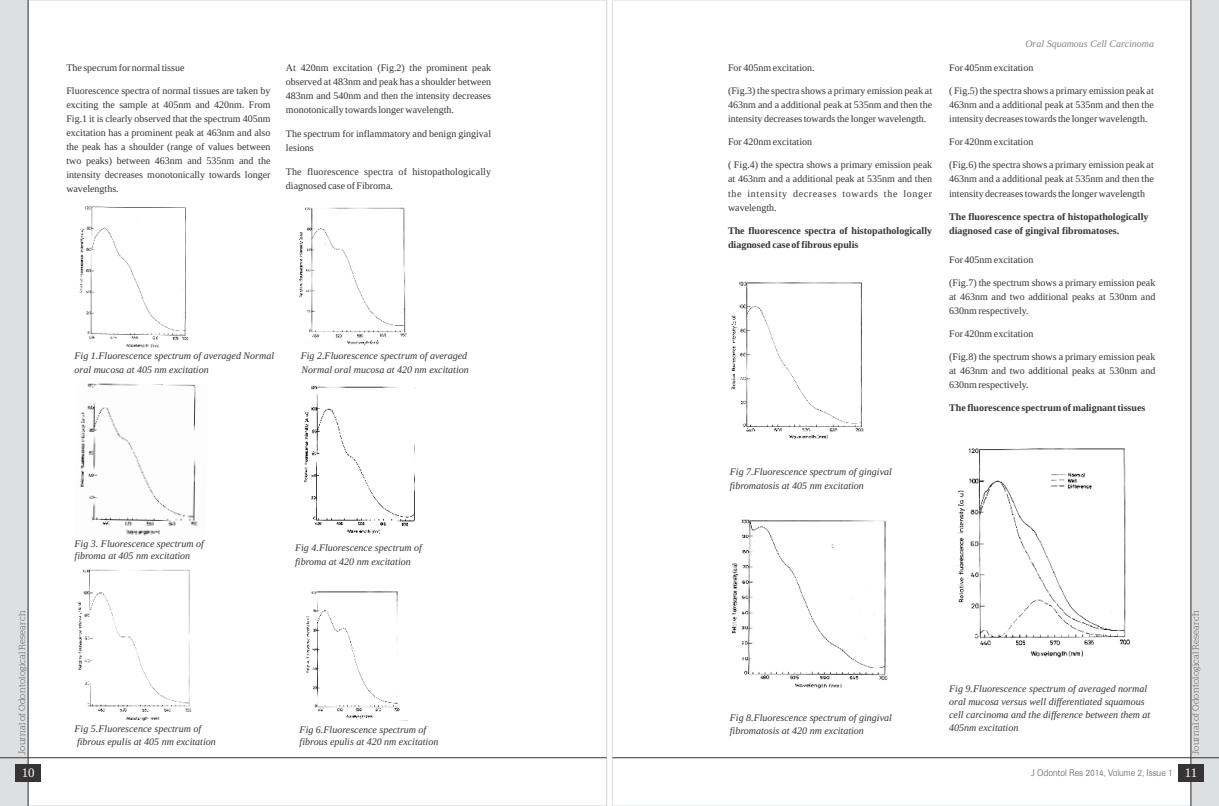
<style>
.page{position:relative;width:1219px;height:806px;background:#fff}
.page>*{position:absolute;margin:0;border:0;box-sizing:border-box;transform-origin:0 0}
.t1{font:13px "Liberation Serif";color:#fefefe}
.t2{font:10px/14px "Liberation Serif";color:#373435;text-align:justify}
.t3{font:italic 10px/13.8px "Liberation Serif";color:#373435}
.t4{font:700 10px/14px "Liberation Serif";color:#373435}
.t5{font:italic 10px "Liberation Serif";color:#848688}
.t6{font:300 9.5px "Imago";color:#606062}
.t7{font:300 9px "Stag";letter-spacing:.03em;color:#606062}
.s1{font-family:"Liberation Serif";font-weight:400;font-size:13px;color:#fefefe}
</style>
<div class="page">
<img style="left:79px;top:206px;width:110px;height:142px">
<img style="left:306px;top:591px;width:94px;height:128px">
<img style="left:77px;top:569px;width:115px;height:152px">
<img style="left:730px;top:519px;width:158px;height:168px">
<img style="left:731px;top:281px;width:133px;height:159px">
<img style="left:956px;top:448px;width:174px;height:210px">
<img style="left:304px;top:386px;width:111px;height:147px">
<img style="left:299px;top:207px;width:108px;height:138px">
<img style="left:80px;top:383px;width:118px;height:153px">
<div style="left:0;top:0;width:28px;height:805px;background:#dedfe0"></div>
<hr style="left:28px;top:0;width:1px;height:805px;background:#373435">
<hr style="left:0;top:757px;width:607px;height:1px;background:#373435">
<div style="left:15px;top:763px;width:26px;height:17px;background:#373435"></div>
<div style="left:1191px;top:0;width:28px;height:805px;background:#dedfe0"></div>
<hr style="left:1191px;top:0;width:1px;height:805px;background:#373435">
<hr style="left:612px;top:757px;width:607px;height:1px;background:#373435">
<div style="left:1178px;top:763px;width:25px;height:17px;background:#373435"></div>
<p class="t5" style="left:1025px;top:40px;width:130px">Oral Squamous Cell Carcinoma</p>
<p class="t2" style="left:66px;top:61px;width:120px">The specrum for normal tissue</p>
<p class="t2" style="left:66px;top:84px;width:206px">Fluorescence spectra of normal tissues are taken by exciting the sample at 405nm and 420nm. From Fig.1 it is clearly observed that the spectrum 405nm excitation has a prominent peak at 463nm and also the peak has a shoulder (range of values between two peaks) between 463nm and 535nm and the intensity decreases monotonically towards longer wavelengths.</p>
<p class="t2" style="left:286px;top:61px;width:207px">At 420nm excitation (Fig.2) the prominent peak observed at 483nm and peak has a shoulder between 483nm and 540nm and then the intensity decreases monotonically towards longer wavelength.</p>
<p class="t2" style="left:286px;top:127px;width:207px">The spectrum for inflammatory and benign gingival lesions</p>
<p class="t2" style="left:286px;top:165px;width:207px">The fluorescence spectra of histopathologically diagnosed case of Fibroma.</p>
<p class="t3" style="left:75px;top:349px;width:201px">Fig 1.Fluorescence spectrum of averaged Normal oral mucosa at 405 nm excitation</p>
<p class="t3" style="left:301px;top:349px;width:170px">Fig 2.Fluorescence spectrum of averaged<br>Normal oral mucosa at 420 nm excitation</p>
<p class="t2" style="left:728px;top:62px;width:88px">For 405nm excitation.</p>
<p class="t2" style="left:728px;top:85px;width:206px">(Fig.3) the spectra shows a primary emission peak at 463nm and a additional peak at 535nm and then the intensity decreases towards the longer wavelength.</p>
<p class="t2" style="left:728px;top:136px;width:86px">For 420nm excitation</p>
<p class="t2" style="left:728px;top:159px;width:206px">( Fig.4) the spectra shows a primary emission peak at 463nm and a additional peak at 535nm and then the intensity decreases towards the longer wavelength.</p>
<p class="t4" style="left:728px;top:224px;width:206px">The fluorescence spectra of histopathologically diagnosed case of fibrous epulis</p>
<p class="t2" style="left:949px;top:62px;width:86px">For 405nm excitation</p>
<p class="t2" style="left:949px;top:85px;width:206px">( Fig.5) the spectra shows a primary emission peak at 463nm and a additional peak at 535nm and then the intensity decreases towards the longer wavelength.</p>
<p class="t2" style="left:949px;top:136px;width:86px">For 420nm excitation</p>
<p class="t2" style="left:949px;top:159px;width:206px">(Fig.6) the spectra shows a primary emission peak at 463nm and a additional peak at 535nm and then the intensity decreases towards the longer wavelength</p>
<p class="t4" style="left:949px;top:210px;width:201px">The fluorescence spectra of histopathologically diagnosed case of gingival fibromatoses.</p>
<p class="t2" style="left:949px;top:253px;width:86px">For 405nm excitation</p>
<p class="t2" style="left:949px;top:276px;width:208px">(Fig.7) the spectrum shows a primary emission peak at 463nm and two additional peaks at 530nm and 630nm respectively.</p>
<p class="t2" style="left:949px;top:327px;width:86px">For 420nm excitation</p>
<p class="t2" style="left:949px;top:350px;width:208px">(Fig.8) the spectrum shows a primary emission peak at 463nm and two additional peaks at 530nm and 630nm respectively.</p>
<p class="t4" style="left:949px;top:402px;width:198px">The fluorescence spectrum of malignant tissues</p>
<p class="t3" style="left:730px;top:465px;width:164px">Fig 7.Fluorescence spectrum of gingival fibromatosis at 405 nm excitation</p>
<p class="t3" style="left:75px;top:538px;width:131px;line-height:12px">Fig 3. Fluorescence spectrum of fibroma at 405 nm excitation</p>
<p class="t3" style="left:295px;top:541px;width:128px">Fig 4.Fluorescence spectrum of fibroma at 420 nm excitation</p>
<p class="t7" style="left:18px;top:754px;width:145px;rotate:-90deg">Journal of Odontological Research</p>
<p class="t7" style="left:1191px;top:754px;width:145px;rotate:-90deg">Journal of Odontological Research</p>
<p class="t3" style="left:949px;top:682px;width:203px;line-height:13px">Fig 9.Fluorescence spectrum of averaged normal oral mucosa versus well differentiated squamous cell carcinoma and the difference between them at 405nm excitation</p>
<p class="t3" style="left:730px;top:710px;width:164px">Fig 8.Fluorescence spectrum of gingival fibromatosis at 420 nm excitation</p>
<p class="t3" style="left:75px;top:721px;width:143px">Fig 5.Fluorescence spectrum of fibrous epulis at 405 nm excitation</p>
<p class="t3" style="left:300px;top:723px;width:140px;line-height:12px">Fig 6.Fluorescence spectrum of fibrous epulis at 420 nm excitation</p>
<h1 class="t1" style="left:22px;top:767px;width:14px">10</h1>
<p class="t6" style="left:1031px;top:768px;width:168px">J Odontol Res 2014, Volume 2, Issue 1 <span class="s1">11</span></p>
</div>
